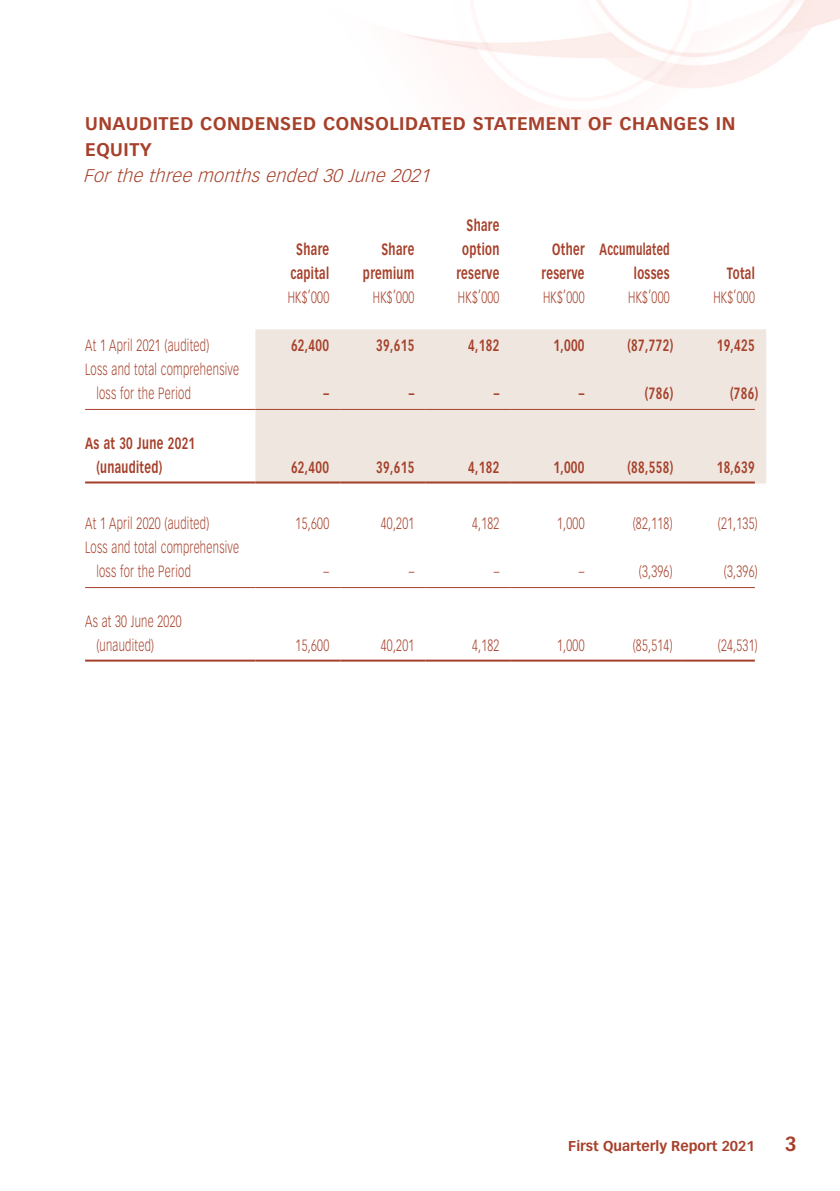
<style>
.page{position:relative;width:840px;height:1191px;background:#fff}
.page>*{position:absolute;margin:0;border:0;box-sizing:border-box;transform-origin:0 0}
.t1{font:700 20px "Vectora LT Std";color:#a6402a}
.t2{font:700 18px/26px "Vectora LT Std";letter-spacing:.03em;color:#a6402a}
.t3{font:italic 300 18px "Vectora LT Std";color:#a6402a}
.t4{font:300 16px/24px "Vectora LT Std";letter-spacing:.025em;color:#a6402a;scale:.7 1}
.t5{font:700 16px/24px "Vectora LT Std";letter-spacing:.03em;color:#a6402a;text-align:right;scale:.7 1}
.t6{font:700 16px/24px "Vectora LT Std";letter-spacing:.03em;color:#a6402a;text-align:right;scale:.65 1}
.t7{font:700 14px "Vectora LT Std";color:#a6402a}
</style>
<div class="page">
<img style="left:85px;top:0;width:754px;height:662px">
<div style="left:255px;top:329px;width:510px;height:154px;background:#eee6df"></div>
<hr style="left:85px;top:409px;width:170px;height:1px;background:#a6402a">
<hr style="left:255px;top:409px;width:85px;height:1px;background:#a6402a">
<hr style="left:340px;top:409px;width:85px;height:1px;background:#a6402a">
<hr style="left:425px;top:409px;width:85px;height:1px;background:#a6402a">
<hr style="left:510px;top:409px;width:85px;height:1px;background:#a6402a">
<hr style="left:595px;top:409px;width:85px;height:1px;background:#a6402a">
<hr style="left:680px;top:409px;width:74px;height:1px;background:#a6402a">
<hr style="left:85px;top:481px;width:170px;height:2px;background:#a6402a">
<hr style="left:255px;top:481px;width:85px;height:2px;background:#a6402a">
<hr style="left:340px;top:481px;width:85px;height:2px;background:#a6402a">
<hr style="left:425px;top:481px;width:85px;height:2px;background:#a6402a">
<hr style="left:510px;top:481px;width:85px;height:2px;background:#a6402a">
<hr style="left:595px;top:481px;width:85px;height:2px;background:#a6402a">
<hr style="left:680px;top:481px;width:74px;height:2px;background:#a6402a">
<hr style="left:85px;top:587px;width:170px;height:1px;background:#a6402a">
<hr style="left:255px;top:587px;width:85px;height:1px;background:#a6402a">
<hr style="left:340px;top:587px;width:85px;height:1px;background:#a6402a">
<hr style="left:425px;top:587px;width:85px;height:1px;background:#a6402a">
<hr style="left:510px;top:587px;width:85px;height:1px;background:#a6402a">
<hr style="left:595px;top:587px;width:85px;height:1px;background:#a6402a">
<hr style="left:680px;top:587px;width:74px;height:1px;background:#a6402a">
<hr style="left:85px;top:659px;width:170px;height:2px;background:#a6402a">
<hr style="left:255px;top:659px;width:85px;height:2px;background:#a6402a">
<hr style="left:340px;top:659px;width:85px;height:2px;background:#a6402a">
<hr style="left:425px;top:659px;width:85px;height:2px;background:#a6402a">
<hr style="left:510px;top:659px;width:85px;height:2px;background:#a6402a">
<hr style="left:595px;top:659px;width:85px;height:2px;background:#a6402a">
<hr style="left:680px;top:659px;width:74px;height:2px;background:#a6402a">
<p class="t2" style="left:85px;top:110px;width:651px">UNAUDITED CONDENSED CONSOLIDATED STATEMENT OF CHANGES IN<br>EQUITY</p>
<p class="t3" style="left:83px;top:165px;width:353px">Forthe three monthsended 30 June 2021</p>
<p class="t5" style="left:290px;top:238px;width:57px;text-align:center">Share capital</p>
<p class="t5" style="left:363px;top:238px;width:75px">Share premium</p>
<p class="t5" style="left:456px;top:214px;width:63px">Share option reserve</p>
<p class="t5" style="left:541px;top:238px;width:63px">Other reserve</p>
<p class="t6" style="left:599px;top:238px;width:109px">Accumulated losses</p>
<p class="t5" style="left:726px;top:262px;width:41px">Total</p>
<p class="t4" style="left:287px;top:286px;width:61px">HK$’000</p>
<p class="t4" style="left:372px;top:286px;width:61px">HK$’000</p>
<p class="t4" style="left:457px;top:286px;width:61px">HK$’000</p>
<p class="t4" style="left:542px;top:286px;width:61px">HK$’000</p>
<p class="t4" style="left:628px;top:286px;width:61px">HK$’000</p>
<p class="t4" style="left:713px;top:286px;width:61px">HK$’000</p>
<p class="t4" style="left:85px;top:334px;width:179px">At 1 April 2021 (audited)</p>
<p class="t5" style="left:291px;top:334px;width:56px">62,400</p>
<p class="t5" style="left:376px;top:334px;width:56px">39,615</p>
<p class="t5" style="left:468px;top:334px;width:46px">4,182</p>
<p class="t5" style="left:553px;top:334px;width:46px">1,000</p>
<p class="t5" style="left:627px;top:334px;width:67px">(87,772)</p>
<p class="t5" style="left:716px;top:334px;width:56px">19,425</p>
<p class="t4" style="left:96px;top:358px;width:206px;text-indent:-11px">Loss and total comprehensive loss for the Period</p>
<p class="t5" style="left:323px;top:382px;width:9px">–</p>
<p class="t5" style="left:408px;top:382px;width:9px">–</p>
<p class="t5" style="left:493px;top:382px;width:9px">–</p>
<p class="t5" style="left:578px;top:382px;width:9px">–</p>
<p class="t5" style="left:644px;top:382px;width:42px">(786)</p>
<p class="t5" style="left:729px;top:382px;width:42px">(786)</p>
<p class="t5" style="left:96px;top:431px;width:143px;text-align:left;text-indent:-11px">As at 30 June 2021 (unaudited)</p>
<p class="t5" style="left:291px;top:455px;width:56px">62,400</p>
<p class="t5" style="left:376px;top:455px;width:56px">39,615</p>
<p class="t5" style="left:468px;top:455px;width:46px">4,182</p>
<p class="t5" style="left:553px;top:455px;width:46px">1,000</p>
<p class="t5" style="left:627px;top:455px;width:67px">(88,558)</p>
<p class="t5" style="left:716px;top:455px;width:56px">18,639</p>
<p class="t4" style="left:85px;top:512px;width:179px">At 1 April 2020 (audited)</p>
<p class="t4" style="left:295px;top:512px;width:49px">15,600</p>
<p class="t4" style="left:380px;top:512px;width:49px">40,201</p>
<p class="t4" style="left:472px;top:512px;width:41px">4,182</p>
<p class="t4" style="left:557px;top:512px;width:41px">1,000</p>
<p class="t4" style="left:632px;top:512px;width:58px">(82,118)</p>
<p class="t4" style="left:717px;top:512px;width:58px">(21,135)</p>
<p class="t4" style="left:96px;top:536px;width:206px;text-indent:-11px">Loss and total comprehensive loss for the Period</p>
<p class="t4" style="left:323px;top:560px;width:9px">–</p>
<p class="t4" style="left:408px;top:560px;width:9px">–</p>
<p class="t4" style="left:493px;top:560px;width:9px">–</p>
<p class="t4" style="left:578px;top:560px;width:9px">–</p>
<p class="t4" style="left:638px;top:560px;width:50px">(3,396)</p>
<p class="t4" style="left:723px;top:560px;width:50px">(3,396)</p>
<p class="t4" style="left:96px;top:609px;width:123px;text-indent:-11px">As at 30 June 2020 (unaudited)</p>
<p class="t4" style="left:295px;top:633px;width:49px">15,600</p>
<p class="t4" style="left:380px;top:633px;width:49px">40,201</p>
<p class="t4" style="left:472px;top:633px;width:41px">4,182</p>
<p class="t4" style="left:557px;top:633px;width:41px">1,000</p>
<p class="t4" style="left:632px;top:633px;width:58px">(85,514)</p>
<p class="t4" style="left:717px;top:633px;width:58px">(24,531)</p>
<p class="t7" style="left:568px;top:1137px;width:188px">First Quarterly Report 2021</p>
<p class="t1" style="left:784px;top:1131px;width:13px">3</p>
</div>
